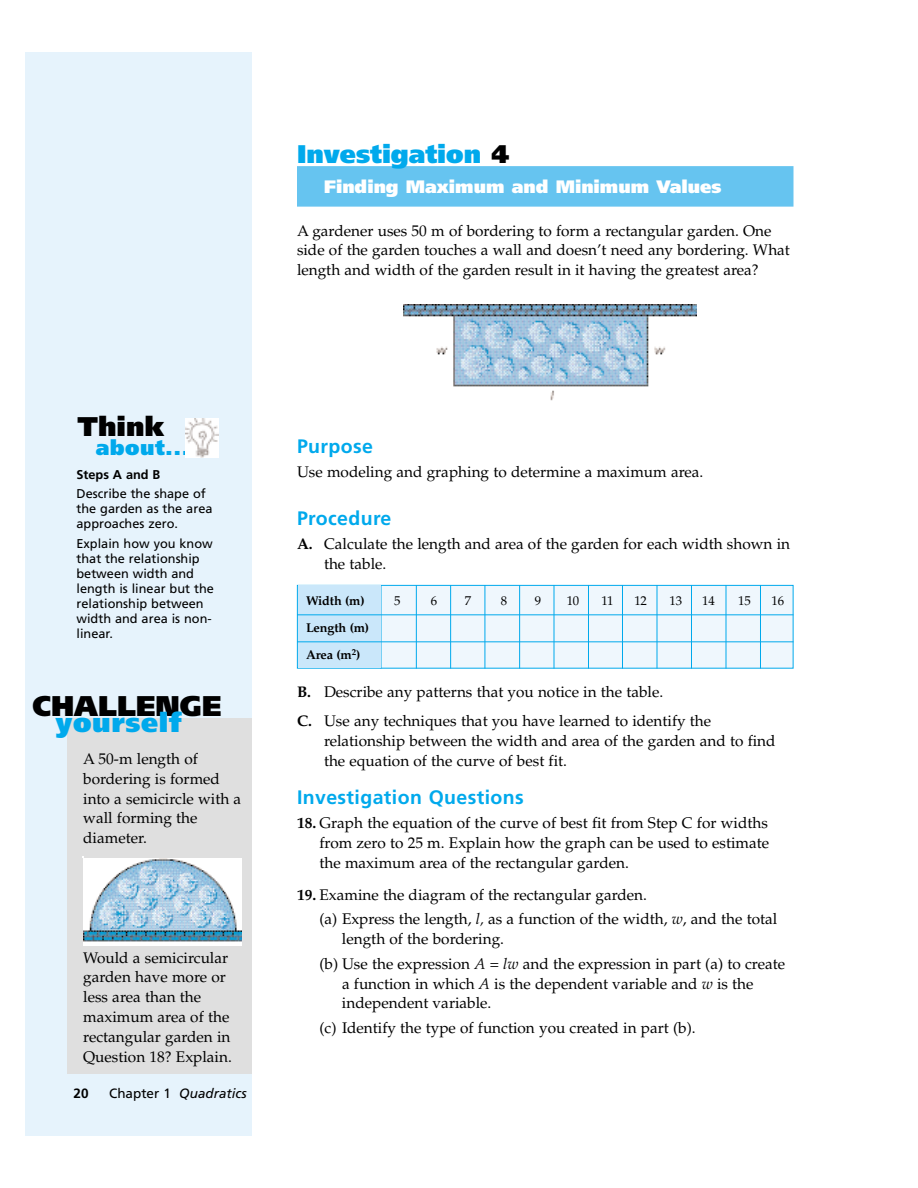
<style>
.page{position:relative;width:918px;height:1188px;background:#fff}
.page>*{position:absolute;margin:0;border:0;box-sizing:border-box;transform-origin:0 0}
.t1{font:900 28.5px "Frutiger";color:#000}
.t2{font:900 27px "Frutiger";letter-spacing:.025em;color:#00a9ec}
.t3{font:900 27px "Frutiger";color:#000}
.t4{font:900 25.5px "Frutiger";color:#00a9ec}
.t5{font:900 21px "Frutiger";letter-spacing:.025em;color:#00a9ec}
.t6{font:700 19.5px "Frutiger";letter-spacing:.02em;color:#00a9ec}
.t7{font:900 18px "Frutiger";color:#fff}
.t8{font:15.3px/20px "Palatino";color:#000}
.t9{font:italic 13.5px "Frutiger";color:#000}
.t10{font:700 13.5px "Frutiger";color:#000}
.t11{font:12.75px/15px "Frutiger";color:#000}
.t12{font:700 12.75px/27px "Palatino";letter-spacing:-.01em;color:#000}
.t13{font:12.75px "Palatino";letter-spacing:-.01em;color:#000}
.t14{font:700 12.75px "Frutiger";color:#000}
.s1{color:#000}
.s2{font-style:normal}
.s3{font-weight:700}
.s4{font-style:italic}
</style>
<div class="page">
<div style="left:26px;top:52px;width:226px;height:1084px;background:#e6f3fc"></div>
<div style="left:297px;top:166px;width:497px;height:41px;background:#66c4f0"></div>
<img style="left:186px;top:419px;width:33px;height:39px">
<img style="left:404px;top:304px;width:292px;height:97px">
<div style="left:297px;top:585px;width:496px;height:83px;background:#eff7fd"></div>
<div style="left:297px;top:585px;width:497px;height:84px;border:1px solid #00a9ec"></div>
<hr style="left:416px;top:585px;width:1px;height:84px;background:#00a9ec">
<hr style="left:450px;top:585px;width:1px;height:84px;background:#00a9ec">
<hr style="left:485px;top:585px;width:1px;height:84px;background:#00a9ec">
<hr style="left:519px;top:585px;width:1px;height:84px;background:#00a9ec">
<hr style="left:554px;top:585px;width:1px;height:84px;background:#00a9ec">
<hr style="left:588px;top:585px;width:1px;height:84px;background:#00a9ec">
<hr style="left:622px;top:585px;width:1px;height:84px;background:#00a9ec">
<hr style="left:657px;top:585px;width:1px;height:84px;background:#00a9ec">
<hr style="left:691px;top:585px;width:1px;height:84px;background:#00a9ec">
<hr style="left:726px;top:585px;width:1px;height:84px;background:#00a9ec">
<hr style="left:760px;top:585px;width:1px;height:84px;background:#00a9ec">
<hr style="left:381px;top:585px;width:1px;height:84px;background:#00a9ec">
<div style="left:68px;top:719px;width:184px;height:355px;background:#dfdfdf"></div>
<img style="left:83px;top:858px;width:158px;height:88px">
<div style="left:298px;top:586px;width:83px;height:82px;background:#cae7fa"></div>
<hr style="left:297px;top:614px;width:497px;height:1px;background:#00a9ec">
<hr style="left:297px;top:641px;width:497px;height:1px;background:#00a9ec">
<h3 class="t4" style="left:297px;top:144px;width:214px">Investigation <span class="s1">4</span></h3>
<p class="t7" style="left:324px;top:180px;width:399px">Finding Maximum and Minimum Values</p>
<p class="t8" style="left:297px;top:222px;width:494px">A gardener uses 50 m of bordering to form a rectangular garden. One side of the garden touches a wall and doesn’t need any bordering. What length and width of the garden result in it having the greatest area?</p>
<h2 class="t3" style="left:78px;top:416px;width:88px">Think</h2>
<h3 class="t5" style="left:96px;top:439px;width:95px">about...</h3>
<p class="t14" style="left:76px;top:469px;width:85px">Steps A and B</p>
<p class="t11" style="left:76px;top:487px;width:138px">Describe the shape of the garden as the area approaches zero.</p>
<p class="t11" style="left:76px;top:537px;width:139px">Explain how you know that the relationship between width and length is linear but the relationship between width and area is non&shy;linear.</p>
<h1 class="t1" style="left:33px;top:694px;width:190px">CHALLENGE</h1>
<h2 class="t2" style="left:56px;top:712px;width:127px">yourself</h2>
<p class="t8" style="left:83px;top:750px;width:160px">A 50-m length of bordering is formed into a semicircle with a wall forming the diameter.</p>
<p class="t8" style="left:83px;top:949px;width:150px">Would a semicircular garden have more or less area than the maximum area of the rectangular garden in<br>Question 18? Explain.</p>
<p class="t10" style="left:74px;top:1088px;width:17px">20</p>
<p class="t9" style="left:109px;top:1088px;width:139px"><span class="s2">Chapter 1</span> Quadratics</p>
<p class="t6" style="left:297px;top:438px;width:77px">Purpose</p>
<p class="t8" style="left:297px;top:464px;width:408px">Use modeling and graphing to determine a maximum area.</p>
<p class="t6" style="left:297px;top:510px;width:96px">Procedure</p>
<p class="t8" style="left:324px;top:536px;width:468px;text-indent:-27px"><span class="s3">A.</span> Calculate the length and area of the garden for each width shown in the table.</p>
<p class="t12" style="left:306px;top:589px;width:60px">Width (m)</p>
<p class="t13" style="left:394px;top:596px;width:8px">5</p>
<p class="t13" style="left:431px;top:596px;width:8px">6</p>
<p class="t13" style="left:465px;top:596px;width:8px">7</p>
<p class="t13" style="left:501px;top:596px;width:8px">8</p>
<p class="t13" style="left:535px;top:596px;width:8px">9</p>
<p class="t13" style="left:567px;top:596px;width:14px">10</p>
<p class="t13" style="left:602px;top:596px;width:13px">11</p>
<p class="t13" style="left:634px;top:596px;width:14px">12</p>
<p class="t13" style="left:670px;top:596px;width:14px">13</p>
<p class="t13" style="left:702px;top:596px;width:14px">14</p>
<p class="t13" style="left:738px;top:596px;width:14px">15</p>
<p class="t13" style="left:772px;top:596px;width:14px">16</p>
<p class="t12" style="left:306px;top:616px;width:65px">Length (m)<br>Area (m<sup>2</sup>)</p>
<p class="t8" style="left:297px;top:679px;width:416px;line-height:28.8px"><span class="s3">B.</span> Describe any patterns that you notice in the table.<br><span class="s3">C.</span> Use any techniques that you have learned to identify the</p>
<p class="t8" style="left:324px;top:732px;width:453px">relationship between the width and area of the garden and to find the equation of the curve of best fit.</p>
<p class="t6" style="left:297px;top:789px;width:228px">Investigation Questions</p>
<p class="t8" style="left:319px;top:815px;width:451px;text-align:justify;text-indent:-22px"><span class="s3">18.</span> Graph the equation of the curve of best fit from Step C for widths from zero to 25 m. Explain how the graph can be used to estimate the maximum area of the rectangular garden.</p>
<p class="t8" style="left:319px;top:884px;width:459px;line-height:24.5px;text-indent:-22px"><span class="s3">19.</span> Examine the diagram of the rectangular garden.<br>(a) Express the length, <span class="s4">l,</span> as a function of the width, <span class="s4">w</span>, and the total</p>
<p class="t8" style="left:319px;top:929px;width:467px;line-height:24.5px;text-indent:22px">length of the bordering.<br>(b) Use the expression <span class="s4">A</span> = <span class="s4">lw</span> and the expression in part (a) to create</p>
<p class="t8" style="left:342px;top:975px;width:413px">a function in which <span class="s4">A</span> is the dependent variable and <span class="s4">w</span> is the independent variable.</p>
<p class="t8" style="left:319px;top:1019px;width:378px">(c) Identify the type of function you created in part (b).</p>
</div>
